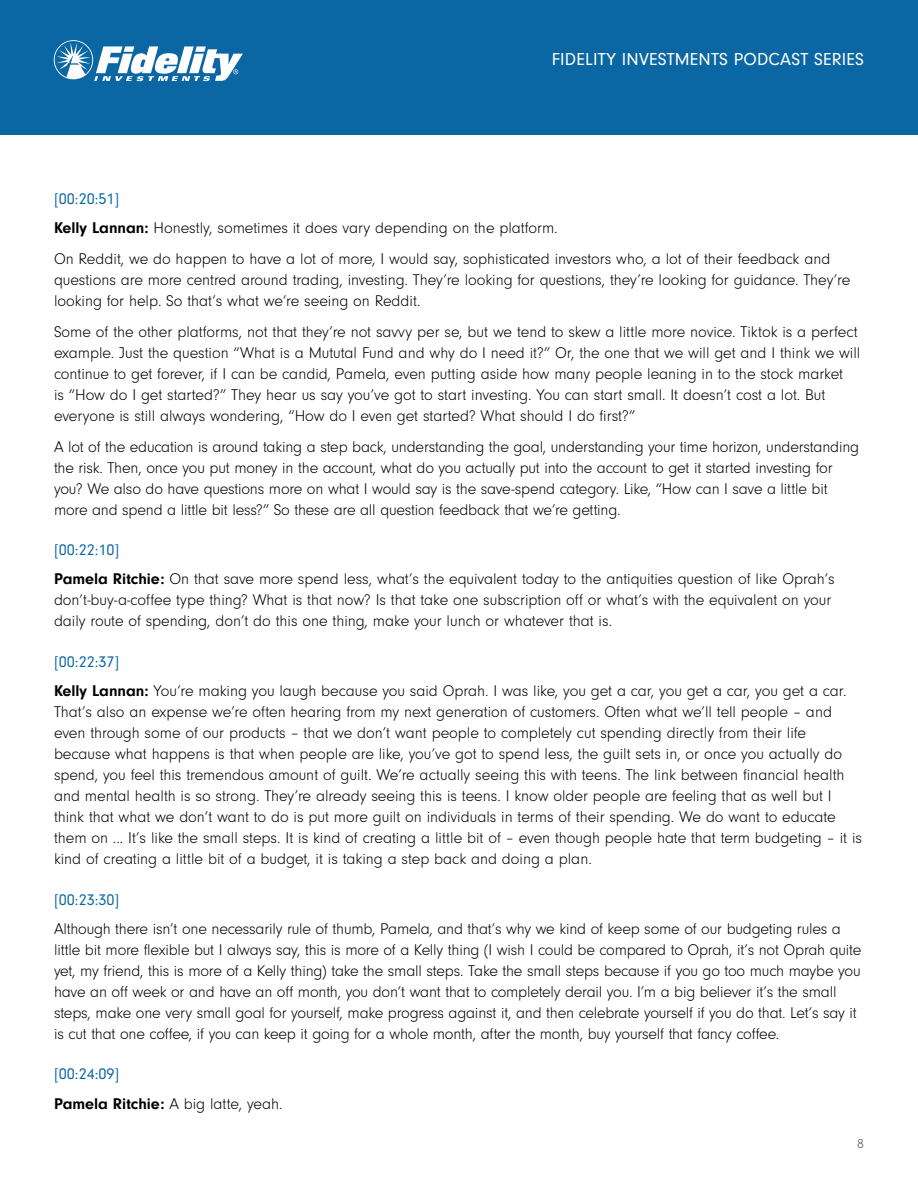
<style>
.page{position:relative;width:918px;height:1188px;background:#fff}
.page>*{position:absolute;margin:0;border:0;box-sizing:border-box;transform-origin:0 0}
.t1{font:18px "Neuzeit Gro";letter-spacing:.01em;color:#fff}
.t2{font:300 16.2px/21px "Neuzeit Gro";letter-spacing:-.005em;color:#000}
.t3{font:16.2px "Neuzeit Gro";color:#0b67a3}
.t4{font:300 13.5px "Neuzeit Gro";color:#58595b}
.s1{font-weight:400;color:#0b67a3}
.s2{font-weight:700}
</style>
<div class="page">
<div style="left:0;top:0;width:918px;height:135px;background:#0b67a3"></div>
<svg style="left:54px;top:40px;width:189px;height:41px"></svg>
<p class="t1" style="left:552px;top:49px;width:314px">FIDELITY INVESTMENTS PODCAST SERIES</p>
<p class="t2" style="left:54px;top:185px;width:505px;line-height:29.2px"><span class="s1">[00:20:51]<br></span><span class="s2">Kelly Lannan:</span> Honestly, sometimes it does vary depending on the platform.</p>
<p class="t2" style="left:54px;top:249px;width:798px">On Reddit, we do happen to have a lot of more, I would say, sophisticated investors who, a lot of their feedback and questions are more centred around trading, investing. They’re looking for questions, they’re looking for guidance. They’re looking for help. So that’s what we’re seeing on Reddit.</p>
<p class="t2" style="left:54px;top:321px;width:808px">Some of the other platforms, not that they’re not savvy per se, but we tend to skew a little more novice. Tiktok is a perfect example. Just the question “What is a Mututal Fund and why do I need it?” Or, the one that we will get and I think we will continue to get forever, if I can be candid, Pamela, even putting aside how many people leaning in to the stock market<br>is “How do I get started?” They hear us say you’ve got to start investing. You can start small. It doesn’t cost a lot. But everyone is still always wondering, “How do I even get started? What should I do first?”</p>
<p class="t2" style="left:54px;top:436px;width:807px">A lot of the education is around taking a step back, understanding the goal, understanding your time horizon, understanding the risk. Then, once you put money in the account, what do you actually put into the account to get it started investing for you? We also do have questions more on what I would say is the save-spend category. Like, “How can I save a little bit more and spend a little bit less?” So these are all question feedback that we’re getting.</p>
<p class="t2" style="left:54px;top:536px;width:782px;line-height:29.2px"><span class="s1">[00:22:10]<br></span><span class="s2">Pamela Ritchie:</span> On that save more spend less, what’s the equivalent today to the antiquities question of like Oprah’s</p>
<p class="t2" style="left:54px;top:590px;width:779px">don’t-buy-a-coffee type thing? What is that now? Is that take one subscription off or what’s with the equivalent on your daily route of spending, don’t do this one thing, make your lunch or whatever that is.</p>
<p class="t2" style="left:54px;top:647px;width:794px;line-height:29.2px"><span class="s1">[00:22:37]<br></span><span class="s2">Kelly Lannan:</span> You’re making you laugh because you said Oprah. I was like, you get a car, you get a car, you get a car.</p>
<p class="t2" style="left:54px;top:702px;width:810px">That’s also an expense we’re often hearing from my next generation of customers. Often what we’ll tell people – and even through some of our products – that we don’t want people to completely cut spending directly from their life because what happens is that when people are like, you’ve got to spend less, the guilt sets in, or once you actually do spend, you feel this tremendous amount of guilt. We’re actually seeing this with teens. The link between financial health and mental health is so strong. They’re already seeing this is teens. I know older people are feeling that as well but I think that what we don’t want to do is put more guilt on individuals in terms of their spending. We do want to educate them on ... It’s like the small steps. It is kind of creating a little bit of – even though people hate that term budgeting – it is kind of creating a little bit of a budget, it is taking a step back and doing a plan.</p>
<p class="t3" style="left:54px;top:891px;width:67px">[00:23:30]</p>
<p class="t2" style="left:54px;top:918px;width:809px">Although there isn’t one necessarily rule of thumb, Pamela, and that’s why we kind of keep some of our budgeting rules a little bit more flexible but I always say, this is more of a Kelly thing (I wish I could be compared to Oprah, it’s not Oprah quite yet, my friend, this is more of a Kelly thing) take the small steps. Take the small steps because if you go too much maybe you have an off week or and have an off month, you don’t want that to completely derail you. I’m a big believer it’s the small steps, make one very small goal for yourself, make progress against it, and then celebrate yourself if you do that. Let’s say it is cut that one coffee, if you can keep it going for a whole month, after the month, buy yourself that fancy coffee.</p>
<p class="t2" style="left:54px;top:1060px;width:230px;line-height:29.2px"><span class="s1">[00:24:09]<br></span><span class="s2">Pamela Ritchie:</span> A big latte, yeah.</p>
<p class="t4" style="left:857px;top:1137px;width:8px">8</p>
</div>
